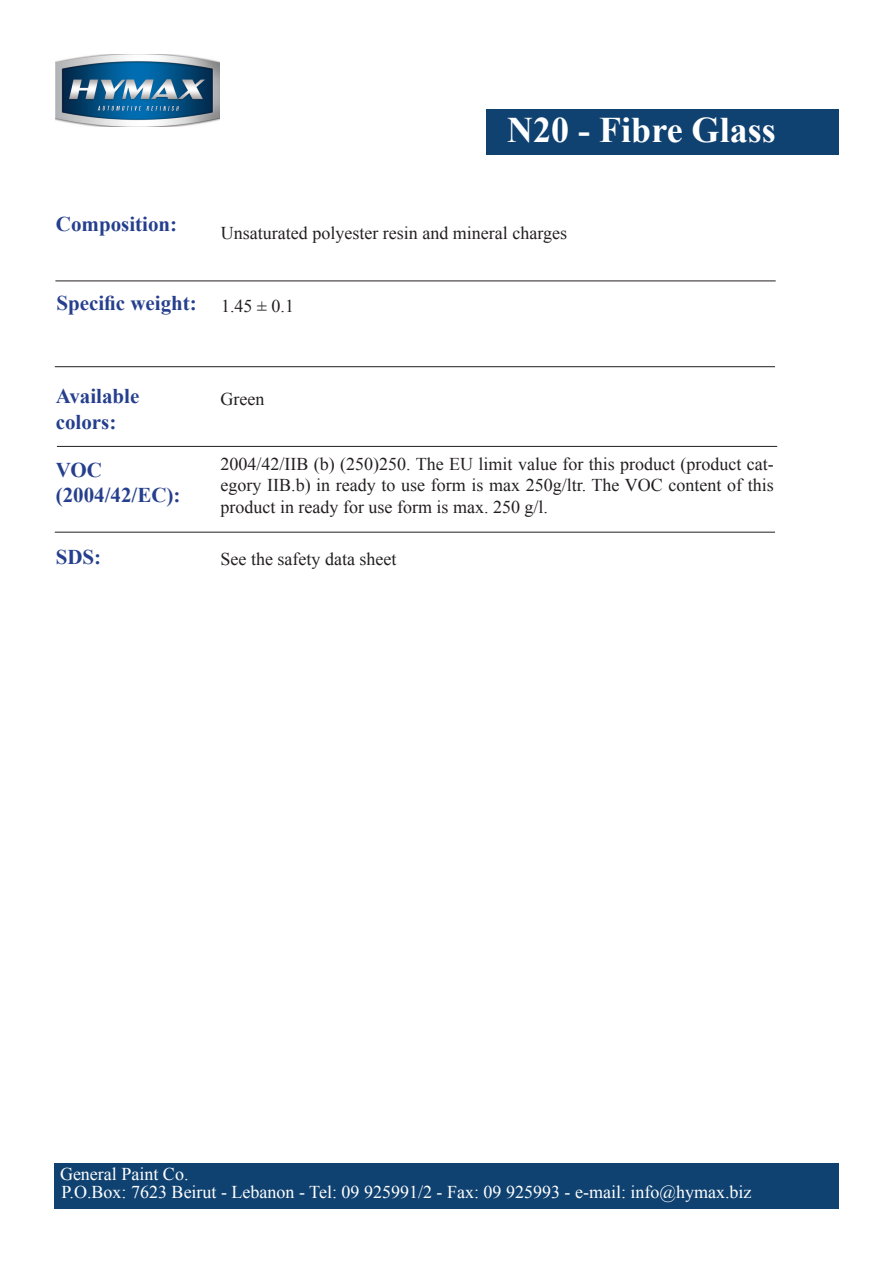
<style>
.page{position:relative;width:893px;height:1263px;background:#fff}
.page>*{position:absolute;margin:0;border:0;box-sizing:border-box;transform-origin:0 0}
.t1{font:700 36px "Times New Roman";color:#fff}
.t2{font:700 21px "Times New Roman";color:#253f8e}
.t3{font:18px/21.6px "Times New Roman";color:#231f20;text-align:justify}
.t4{font:18px "Times New Roman";color:#fff}
</style>
<div class="page">
<div style="left:54px;top:1163px;width:785px;height:46px;background:#104271"></div>
<div style="left:486px;top:109px;width:353px;height:46px;background:#104271"></div>
<hr style="left:55px;top:281px;width:721px;height:1px;background:#231f20">
<hr style="left:55px;top:366px;width:720px;height:1px;background:#231f20">
<hr style="left:55px;top:532px;width:720px;height:1px;background:#231f20">
<hr style="left:57px;top:446px;width:720px;height:1px;background:#231f20">
<img style="left:56px;top:54px;width:164px;height:72px">
<p class="t1" style="left:507px;top:105px;width:270px">N20 - Fibre Glass</p>
<p class="t2" style="left:56px;top:209px;width:123px">Composition:</p>
<p class="t2" style="left:56px;top:289px;width:142px">Specific weight:</p>
<p class="t3" style="left:221px;top:222px;width:348px">Unsaturated polyester resin and mineral charges</p>
<p class="t3" style="left:221px;top:295px;width:74px">1.45 ± 0.1</p>
<p class="t2" style="left:56px;top:382px;width:85px">Available</p>
<p class="t2" style="left:56px;top:407px;width:62px">colors:</p>
<p class="t2" style="left:56px;top:455px;width:48px">VOC</p>
<p class="t2" style="left:56px;top:480px;width:126px">(2004/42/EC):</p>
<p class="t2" style="left:56px;top:542px;width:47px">SDS:</p>
<p class="t3" style="left:221px;top:388px;width:45px">Green</p>
<p class="t3" style="left:221px;top:453px;width:555px">2004/42/IIB (b) (250)250. The EU limit value for this product (product cat&shy;egory IIB.b) in ready to use form is max 250g/ltr. The VOC content of this product in ready for use form is max. 250 g/l.</p>
<p class="t3" style="left:221px;top:548px;width:177px">See the safety data sheet</p>
<p class="t4" style="left:60px;top:1162px;width:130px">General Paint Co.</p>
<p class="t4" style="left:62px;top:1180px;width:691px">P.O.Box: 7623 Beirut - Lebanon - Tel: 09 925991/2 - Fax: 09 925993 - e-mail: info@hymax.biz</p>
</div>
